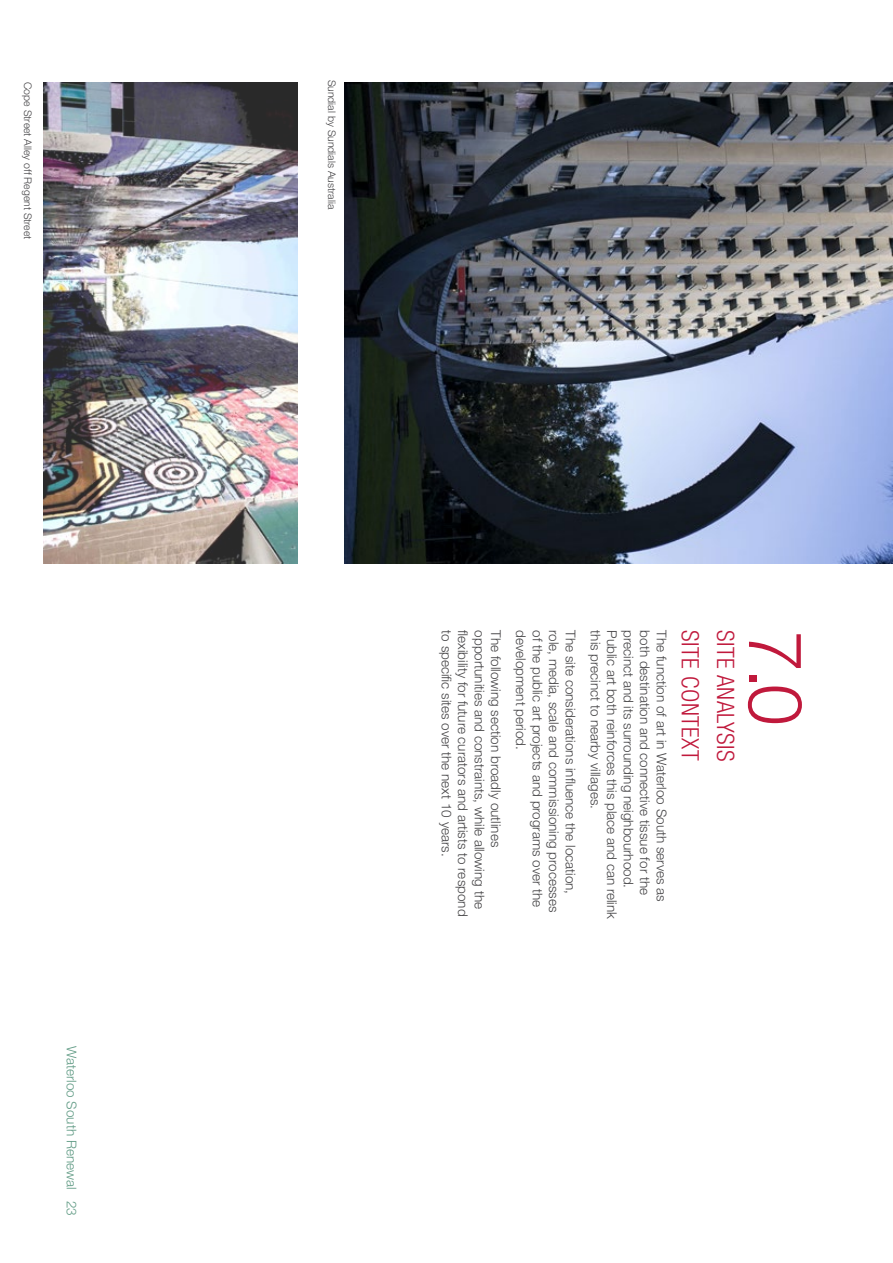
<style>
.page{position:relative;width:893px;height:1263px;background:#fff}
.page>*{position:absolute;margin:0;border:0;box-sizing:border-box;transform-origin:0 0}
.t1{font:300 75px "Helvetica Neue";color:#c0193c}
.t2{font:300 condensed 24px "Helvetica Neue";letter-spacing:.02em;color:#c0193c}
.t3{font:300 13.5px "Helvetica Neue";color:#464547}
.t4{font:300 13.5px "Helvetica Neue";color:#629c86}
.t5{font:300 10.5px "Helvetica Neue";color:#464547}
</style>
<div class="page">
<img style="left:43px;top:82px;width:255px;height:482px">
<img style="left:345px;top:82px;width:548px;height:482px">
<p class="t5" style="left:34px;top:82px;width:159px;rotate:90deg">Cope Street Alley off Regent Street</p>
<p class="t5" style="left:338px;top:80px;width:131px;rotate:90deg">Sundial by Sundials Australia</p>
<p class="t4" style="left:80px;top:1046px;width:171px;rotate:90deg">Waterloo South Renewal 23</p>
<p class="t3" style="left:504px;top:630px;width:218px;rotate:90deg">The following section broadly outlines</p>
<p class="t3" style="left:529px;top:630px;width:121px;rotate:90deg">development period.</p>
<p class="t3" style="left:546px;top:630px;width:278px;rotate:90deg">of the public art projects and programs over the</p>
<p class="t3" style="left:562px;top:630px;width:283px;rotate:90deg">role, media, scale and commissioning processes</p>
<p class="t3" style="left:579px;top:630px;width:265px;rotate:90deg">The site considerations influence the location,</p>
<p class="t3" style="left:604px;top:630px;width:180px;rotate:90deg">this precinct to nearby villages.</p>
<p class="t3" style="left:620px;top:630px;width:290px;rotate:90deg">Public art both reinforces this place and can relink</p>
<p class="t3" style="left:637px;top:630px;width:259px;rotate:90deg">precinct and its surrounding neighbourhood.</p>
<p class="t3" style="left:653px;top:630px;width:266px;rotate:90deg">both destination and connective tissue for the</p>
<p class="t3" style="left:670px;top:630px;width:273px;rotate:90deg">The function of art in Waterloo South serves as</p>
<p class="t3" style="left:455px;top:630px;width:227px;rotate:90deg">to specific sites over the next 10 years.</p>
<p class="t3" style="left:471px;top:630px;width:287px;rotate:90deg">flexibility for future curators and artists to respond</p>
<p class="t3" style="left:488px;top:630px;width:280px;rotate:90deg">opportunities and constraints, while allowing the</p>
<h2 class="t2" style="left:704px;top:630px;width:132px;rotate:90deg">Site Context</h2>
<h2 class="t2" style="left:739px;top:630px;width:131px;rotate:90deg">Site analysis</h2>
<h1 class="t1" style="left:821px;top:630px;width:97px;rotate:90deg">7.0</h1>
</div>
